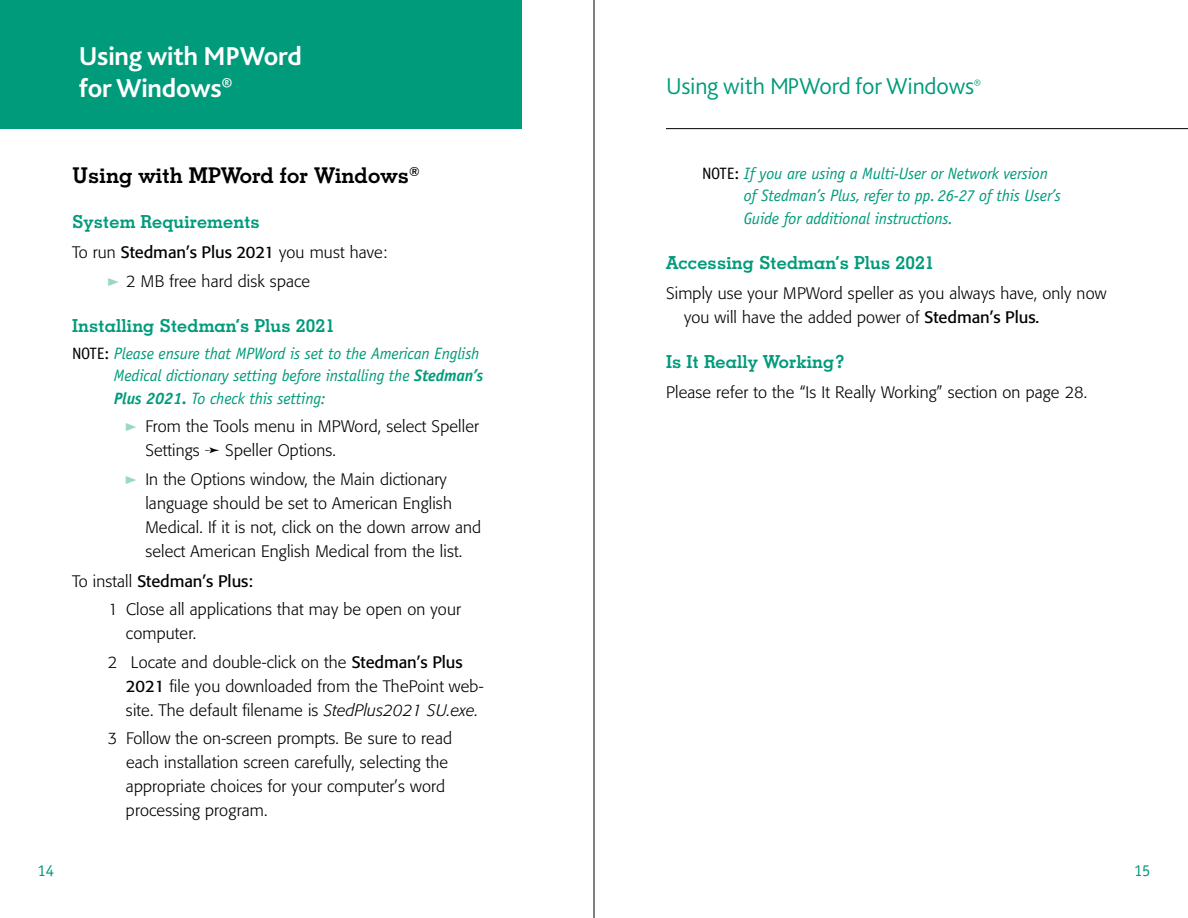
<style>
.page{position:relative;width:1188px;height:918px;background:#fff}
.page>*{position:absolute;margin:0;border:0;box-sizing:border-box;transform-origin:0 0}
.t1{font:700 27px/31.5px "Bliss 2";letter-spacing:-.01em;color:#fff}
.t2{font:300 24px "Bliss 2";letter-spacing:-.01em;color:#009b7a}
.t3{font:700 21.75px "Geometric Slab 703 BT";letter-spacing:.005em;color:#000}
.t4{font:700 18px "Geometric Slab 703 BT";letter-spacing:.01em;color:#009b7a}
.t5{font:300 16.5px/24px "Formata";letter-spacing:.01em;color:#000}
.t6{font:italic 16.5px/22.5px "Officina Sans";letter-spacing:-.01em;color:#009b7a}
.t7{font:16.5px "Officina Serif";color:#009b7a}
.s1{font-weight:400}
.s2{font-style:normal;color:#000}
.s3{font-weight:700}
.s4{font-style:italic}
</style>
<div class="page">
<hr style="left:594px;top:0;width:1px;height:918px;background:#000">
<hr style="left:666px;top:128px;width:522px;height:1px;background:#000">
<div style="left:0;top:0;width:522px;height:129px;background:#009b7a"></div>
<h1 class="t1" style="left:79px;top:40px;width:225px">Using with MPWord for Windows<sup>®</sup></h1>
<h3 class="t3" style="left:72px;top:162px;width:349px">Using with MPWord for Windows<sup>®</sup></h3>
<p class="t4" style="left:72px;top:211px;width:189px">System Requirements</p>
<p class="t5" style="left:126px;top:238px;width:263px;line-height:28.5px;text-indent:-54px">To run <span class="s1">Stedman’s Plus 2021</span> you must have:<br>2 MB free hard disk space</p>
<p class="t4" style="left:72px;top:314px;width:265px">Installing Stedman’s Plus 2021</p>
<p class="t6" style="left:114px;top:342px;width:371px;text-indent:-42px"><span class="s2">NOTE:</span> Please ensure that MPWord is set to the American English<br>Medical dictionary setting before installing the <span class="s3">Stedman’s<br>Plus 2021.</span> To check this setting:</p>
<p class="t5" style="left:145px;top:414px;width:335px">From the Tools menu in MPWord, select Speller<br>Settings</p>
<p class="t5" style="left:145px;top:436px;width:303px;line-height:28.5px;text-indent:80px">Speller Options.<br>In the Options window, the Main dictionary</p>
<p class="t5" style="left:145px;top:491px;width:337px">language should be set to American English<br>Medical. If it is not, click on the down arrow and select American English Medical from the list.</p>
<p class="t5" style="left:108px;top:567px;width:354px;line-height:28.5px;text-indent:-36px">To install <span class="s1">Stedman’s Plus:<br></span>1 Close all applications that may be open on your</p>
<p class="t5" style="left:108px;top:619px;width:356px;line-height:28.5px;text-indent:18px">computer.<br>2 Locate and double-click on the <span class="s1">Stedman’s Plus</span></p>
<p class="t5" style="left:126px;top:674px;width:359px"><span class="s1">2021</span> file you downloaded from the ThePoint web&shy;site. The default filename is <span class="s4">StedPlus2021 SU.exe.</span></p>
<p class="t5" style="left:126px;top:726px;width:328px;text-indent:-18px">3 Follow the on-screen prompts. Be sure to read each installation screen carefully, selecting the appropriate choices for your computer’s word processing program.</p>
<h2 class="t2" style="left:666px;top:71px;width:317px">Using with MPWord for Windows<sup>®</sup></h2>
<p class="t6" style="left:744px;top:162px;width:318px;text-indent:-42px"><span class="s2">NOTE:</span> If you are using a Multi-User or Network version of Stedman’s Plus, refer to pp. 26-27 of this User’s<br>Guide for additional instructions.</p>
<p class="t4" style="left:666px;top:252px;width:270px">Accessing Stedman’s Plus 2021</p>
<p class="t5" style="left:684px;top:281px;width:424px;text-indent:-18px">Simply use your MPWord speller as you always have, only now you will have the added power of <span class="s1">Stedman’s Plus.</span></p>
<p class="t4" style="left:666px;top:351px;width:181px">Is It Really Working?</p>
<p class="t5" style="left:666px;top:380px;width:423px">Please refer to the “Is It Really Working” section on page 28.</p>
<p class="t7" style="left:38px;top:861px;width:18px">14</p>
<p class="t7" style="left:1134px;top:861px;width:18px">15</p>
</div>
